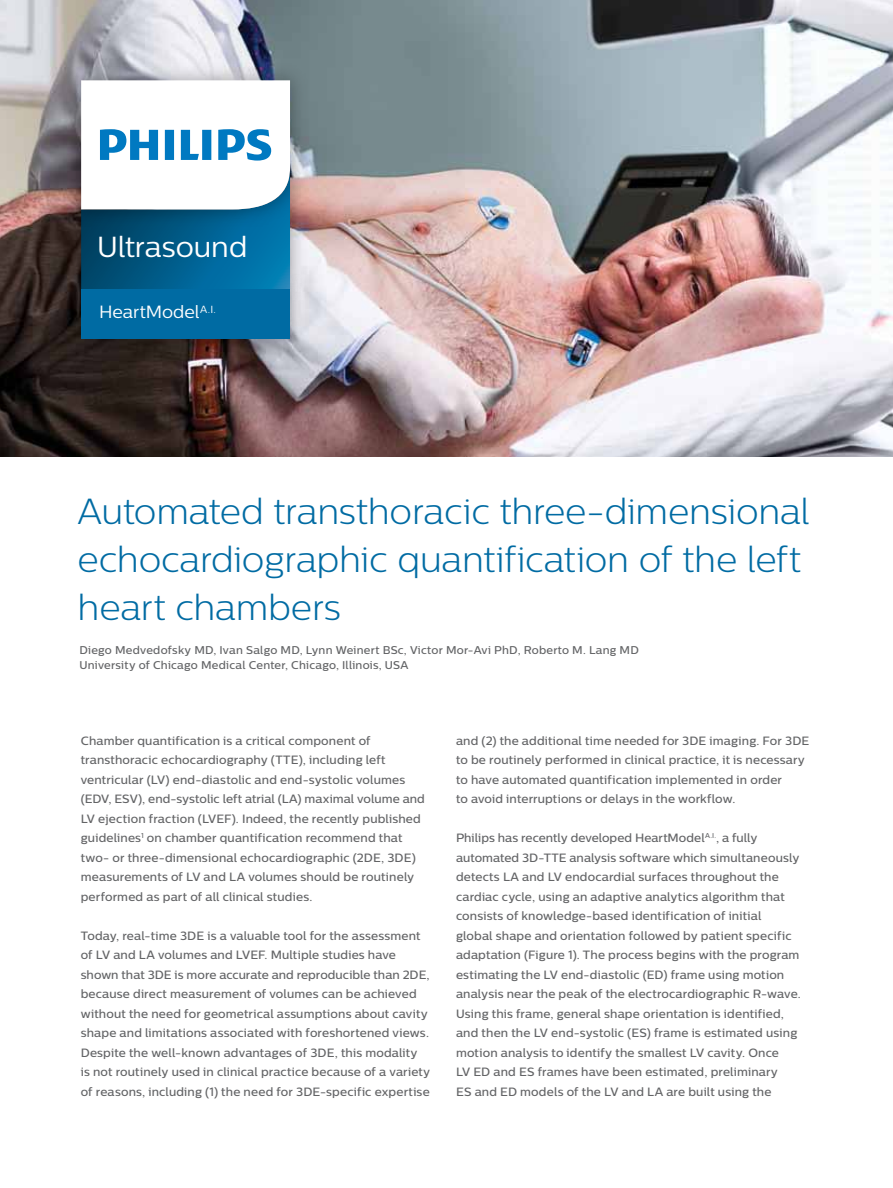
<style>
.page{position:relative;width:893px;height:1188px;background:#fff}
.page>*{position:absolute;margin:0;border:0;box-sizing:border-box;transform-origin:0 0}
.t1{font:300 36px/48px "Centrale Sans";letter-spacing:-.01em;color:#006ba3}
.t2{font:28.95px "Centrale Sans";letter-spacing:-.005em;color:#fff}
.t3{font:17.7px "Centrale Sans";color:#fff}
.t4{font:500 12px/19.5px "Centrale Sans";letter-spacing:.01em;color:#636466}
.t5{font:500 11.25px/15px "Centrale Sans";letter-spacing:.02em;color:#636466}
</style>
<div class="page">
<img style="left:0;top:0;width:893px;height:456px">
<img style="left:56px;top:235px;width:259px;height:29px">
<img style="left:56px;top:55px;width:259px;height:180px">
<svg style="left:81px;top:80px;width:209px;height:184px"></svg>
<img style="left:56px;top:264px;width:259px;height:100px">
<div style="left:81px;top:289px;width:209px;height:49px;background:#006ba3"></div>
<h2 class="t2" style="left:97px;top:230px;width:152px">Ultrasound</h2>
<h3 class="t3" style="left:99px;top:302px;width:118px">HeartModel<sup>A.I.</sup></h3>
<h1 class="t1" style="left:78px;top:487px;width:734px">Automated transthoracic three-dimensional echocardiographic quantification of the left heart chambers</h1>
<p class="t5" style="left:79px;top:642px;width:561px">Diego Medvedofsky MD, Ivan Salgo MD, Lynn Weinert BSc, Victor Mor-Avi PhD, Roberto M. Lang MD<br>University of Chicago Medical Center, Chicago, Illinois, USA</p>
<p class="t4" style="left:81px;top:730px;width:346px">Chamber quantification is a critical component of transthoracic echocardiography (TTE), including left ventricular (LV) end-diastolic and end-systolic volumes (EDV, ESV), end-systolic left atrial (LA) maximal volume and LV ejection fraction (LVEF). Indeed, the recently published guidelines<sup>1</sup> on chamber quantification recommend that two- or three-dimensional echocardiographic (2DE, 3DE) measurements of LV and LA volumes should be routinely performed as part of all clinical studies.</p>
<p class="t4" style="left:81px;top:925px;width:351px">Today, real-time 3DE is a valuable tool for the assessment of LV and LA volumes and LVEF. Multiple studies have shown that 3DE is more accurate and reproducible than 2DE, because direct measurement of volumes can be achieved without the need for geometrical assumptions about cavity shape and limitations associated with foreshortened views.<br>Despite the well-known advantages of 3DE, this modality<br>is not routinely used in clinical practice because of a variety of reasons, including (1) the need for 3DE-specific expertise</p>
<p class="t4" style="left:456px;top:730px;width:355px">and (2) the additional time needed for 3DE imaging. For 3DE to be routinely performed in clinical practice, it is necessary to have automated quantification implemented in order<br>to avoid interruptions or delays in the workflow.</p>
<p class="t4" style="left:456px;top:828px;width:346px">Philips has recently developed HeartModel<sup>A.I.</sup>, a fully automated 3D-TTE analysis software which simultaneously detects LA and LV endocardial surfaces throughout the cardiac cycle, using an adaptive analytics algorithm that consists of knowledge-based identification of initial global shape and orientation followed by patient specific adaptation (Figure 1). The process begins with the program estimating the LV end-diastolic (ED) frame using motion analysis near the peak of the electrocardiographic R-wave.<br>Using this frame, general shape orientation is identified, and then the LV end-systolic (ES) frame is estimated using motion analysis to identify the smallest LV cavity. Once<br>LV ED and ES frames have been estimated, preliminary<br>ES and ED models of the LV and LA are built using the</p>
</div>
